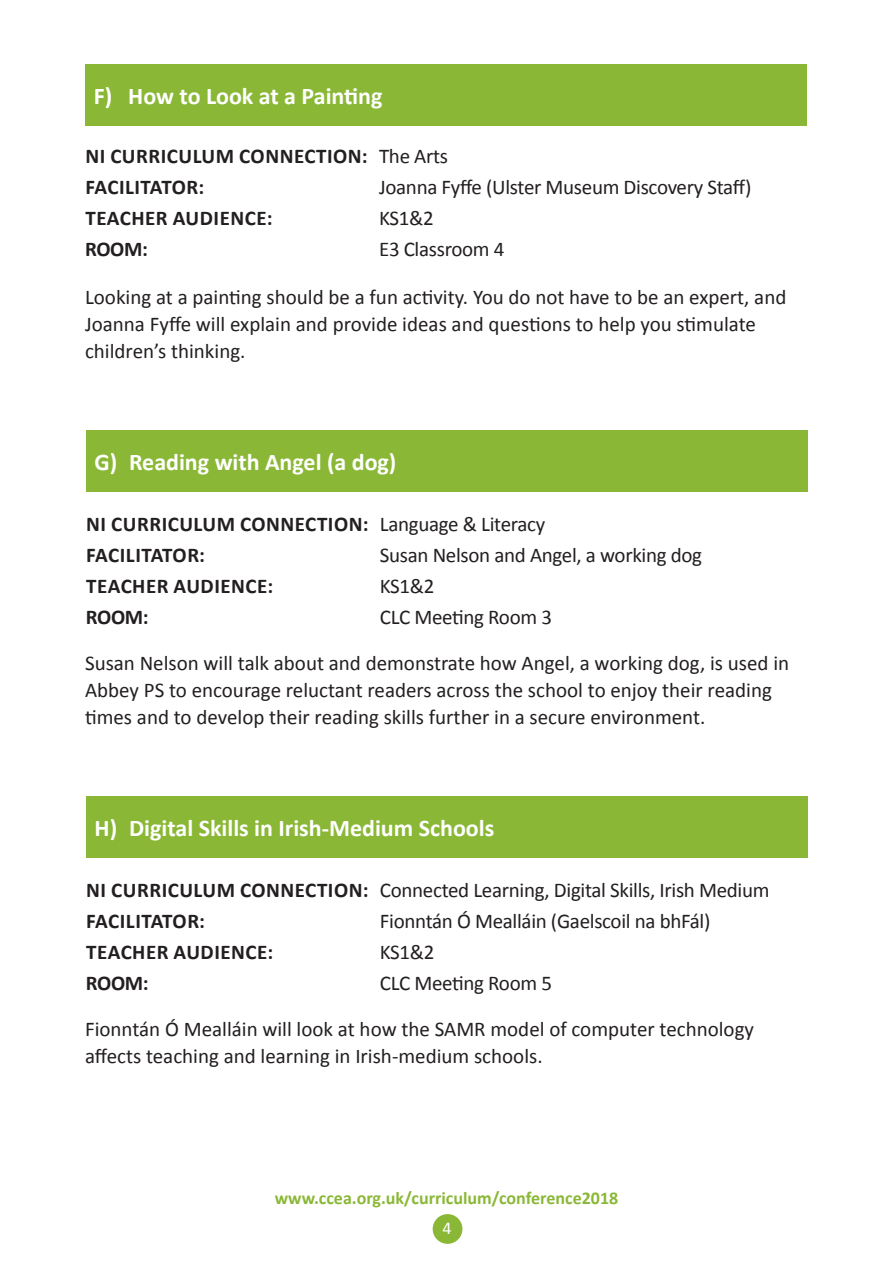
<style>
.page{position:relative;width:893px;height:1263px;background:#fff}
.page>*{position:absolute;margin:0;border:0;box-sizing:border-box;transform-origin:0 0}
.t1{font:700 24px "Calibri";color:#fff}
.t2{font:21px/27px "Calibri";color:#231f20}
.t3{font:700 21px "Calibri";letter-spacing:.025em;color:#231f20}
.t4{font:700 18px "Calibri";color:#8ab836}
.t5{font:18px "Calibri";color:#fff}
.s1{font-weight:400}
.s2{font-weight:700}
</style>
<div class="page">
<div style="left:433px;top:1214px;width:29px;height:30px;background:#8ab836;border-radius:50%"></div>
<div style="left:85px;top:64px;width:722px;height:61px;background:#8ab836"></div>
<div style="left:86px;top:431px;width:722px;height:61px;background:#8ab836"></div>
<div style="left:86px;top:796px;width:722px;height:62px;background:#8ab836"></div>
<p class="t1" style="left:94px;top:80px;width:290px">F) How to Look at a Painting</p>
<p class="t3" style="left:85px;top:143px;width:364px">NI CURRICULUM CONNECTION: <span class="s1">The Arts</span></p>
<p class="t3" style="left:85px;top:174px;width:120px">FACILITATOR:</p>
<p class="t2" style="left:379px;top:174px;width:374px">Joanna Fyffe (Ulster Museum Discovery Staff)</p>
<p class="t3" style="left:85px;top:205px;width:189px">TEACHER AUDIENCE:</p>
<p class="t2" style="left:379px;top:205px;width:56px">KS1&amp;2</p>
<p class="t3" style="left:85px;top:236px;width:64px">ROOM:</p>
<p class="t2" style="left:379px;top:236px;width:127px">E3 Classroom 4</p>
<p class="t2" style="left:85px;top:283px;width:703px">Looking at a painting should be a fun activity. You do not have to be an expert, and<br>Joanna Fyffe will explain and provide ideas and questions to help you stimulate children’s thinking.</p>
<p class="t1" style="left:95px;top:447px;width:303px">G) Reading with Angel (a dog)</p>
<p class="t3" style="left:86px;top:511px;width:461px">NI CURRICULUM CONNECTION: <span class="s1">Language &amp; Literacy</span></p>
<p class="t3" style="left:86px;top:542px;width:120px">FACILITATOR:</p>
<p class="t2" style="left:380px;top:542px;width:324px">Susan Nelson and Angel, a working dog</p>
<p class="t3" style="left:86px;top:573px;width:189px">TEACHER AUDIENCE:</p>
<p class="t2" style="left:380px;top:573px;width:56px">KS1&amp;2</p>
<p class="t3" style="left:86px;top:604px;width:64px">ROOM:</p>
<p class="t2" style="left:380px;top:604px;width:174px">CLC Meeting Room 3</p>
<p class="t2" style="left:85px;top:649px;width:706px">Susan Nelson will talk about and demonstrate how Angel, a working dog, is used in<br>Abbey PS to encourage reluctant readers across the school to enjoy their reading times and to develop their reading skills further in a secure environment.</p>
<p class="t1" style="left:95px;top:813px;width:401px">H) Digital Skills in Irish-Medium Schools</p>
<p class="t2" style="left:86px;top:876px;width:685px"><span class="s2">NI CURRICULUM CONNECTION:</span> Connected Learning, Digital Skills, Irish Medium</p>
<p class="t3" style="left:86px;top:907px;width:120px">FACILITATOR:</p>
<p class="t2" style="left:380px;top:907px;width:332px">Fionntán Ó Mealláin (Gaelscoil na bhFál)</p>
<p class="t3" style="left:86px;top:938px;width:189px">TEACHER AUDIENCE:</p>
<p class="t2" style="left:380px;top:938px;width:56px">KS1&amp;2</p>
<p class="t3" style="left:86px;top:969px;width:64px">ROOM:</p>
<p class="t2" style="left:380px;top:969px;width:174px">CLC Meeting Room 5</p>
<p class="t2" style="left:85px;top:1016px;width:670px">Fionntán Ó Mealláin will look at how the SAMR model of computer technology affects teaching and learning in Irish-medium schools.</p>
<p class="t4" style="left:275px;top:1187px;width:345px">www.ccea.org.uk/curriculum/conference2018</p>
<p class="t5" style="left:443px;top:1216px;width:11px">4</p>
</div>
